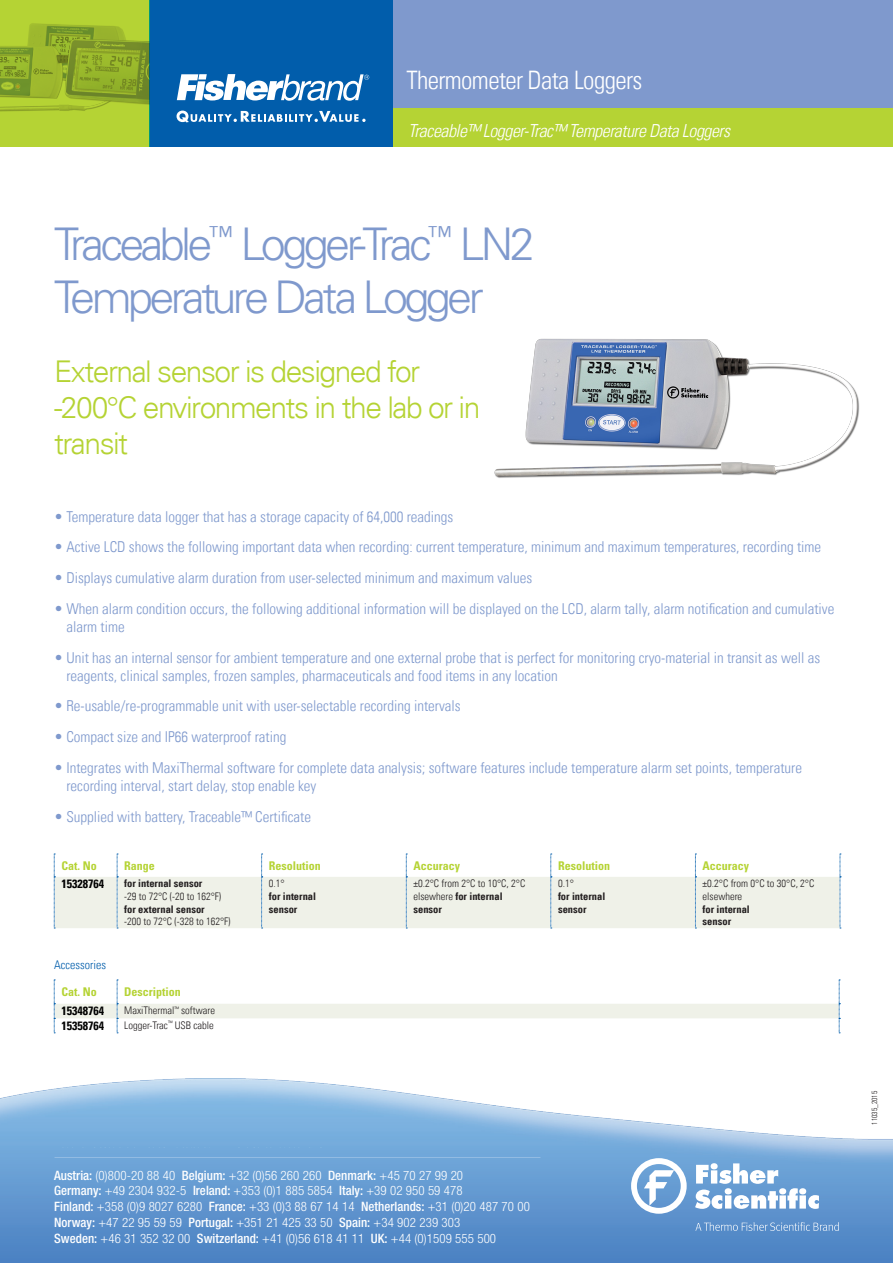
<style>
.page{position:relative;width:893px;height:1263px;background:#fff}
.page>*{position:absolute;margin:0;border:0;box-sizing:border-box;transform-origin:0 0}
.t1{font:300 45px/53.2px "Univers LT Std";letter-spacing:-.08em;color:#7f99cd}
.t2{font:300 30px/36px "Univers LT";letter-spacing:-.05em;color:#b5d334}
.t3{font:300 condensed 25.5px "Univers LT";letter-spacing:-.025em;color:#fff}
.t4{font:italic 300 condensed 18px "Univers LT";letter-spacing:-.025em;color:#fff}
.t5{font:300 condensed 15px/18px "Univers LT";color:#7f99cd}
.t6{font:300 condensed 12.9px/15.8px "Helvetica Neue LT Std";letter-spacing:.01em;color:#fff}
.t7{font:700 condensed 12px "Univers LT Std";color:#b5d334}
.t8{font:700 condensed 12px "Univers LT";color:#000}
.t9{font:300 condensed 12px "Univers LT";color:#015dab}
.Table_row{font:300 condensed 10.5px/12.6px "Univers LT";color:#231f20}
.Table_row-2{font:700 condensed 10.5px/12.6px "Univers LT";color:#231f20}
.t10{font:300 condensed 7.5px "Univers LT";color:#231f20}
.s1{font-weight:700}
.s2{font-weight:300}
.s3{font-weight:500}
</style>
<div class="page">
<div style="left:393px;top:0;width:500px;height:109px;background:#7f99cd"></div>
<div style="left:393px;top:109px;width:500px;height:38px;background:#b5d334"></div>
<div style="left:150px;top:0;width:243px;height:147px;background:#015dab"></div>
<svg style="left:177px;top:74px;width:192px;height:27px"></svg>
<svg style="left:177px;top:111px;width:189px;height:11px"></svg>
<div style="left:0;top:0;width:150px;height:147px;background:#b5d334"></div>
<img style="left:28px;top:23px;width:95px;height:17px">
<img style="left:0;top:40px;width:59px;height:72px">
<img style="left:59px;top:31px;width:91px;height:81px">
<img style="left:494px;top:338px;width:366px;height:140px">
<svg style="left:54px;top:854px;width:787px;height:75px"></svg>
<img style="left:0;top:1078px;width:893px;height:185px">
<svg style="left:695px;top:1222px;width:144px;height:9px"></svg>
<svg style="left:631px;top:1158px;width:56px;height:56px"></svg>
<svg style="left:695px;top:1163px;width:124px;height:46px"></svg>
<svg style="left:54px;top:980px;width:786px;height:53px"></svg>
<h3 class="t3" style="left:406px;top:65px;width:238px">Thermometer Data Loggers</h3>
<p class="t4" style="left:408px;top:120px;width:324px">Traceable™ Logger-Trac™ Temperature Data Loggers</p>
<p class="t1" style="left:54px;top:218px;width:482px">Traceable<sup>™</sup> Logger-Trac<sup>™</sup> LN2<br>Temperature Data Logger</p>
<p class="t2" style="left:54px;top:354px;width:428px">External sensor is designed for -200°C environments in the lab or in transit</p>
<p class="t5" style="left:54px;top:507px;width:401px">• Temperature data logger that has a storage capacity of 64,000 readings</p>
<p class="t5" style="left:54px;top:538px;width:769px">• Active LCD shows the following important data when recording: current temperature, minimum and maximum temperatures, recording time</p>
<p class="t5" style="left:54px;top:569px;width:480px">• Displays cumulative alarm duration from user-selected minimum and maximum values</p>
<p class="t5" style="left:66px;top:600px;width:769px;text-indent:-12px">• When alarm condition occurs, the following additional information will be displayed on the LCD, alarm tally, alarm notification and cumulative alarm time</p>
<p class="t5" style="left:66px;top:648px;width:755px;text-indent:-12px">• Unit has an internal sensor for ambient temperature and one external probe that is perfect for monitoring cryo-material in transit as well as reagents, clinical samples, frozen samples, pharmaceuticals and food items in any location</p>
<p class="t5" style="left:54px;top:697px;width:408px">• Re-usable/re-programmable unit with user-selectable recording intervals</p>
<p class="t5" style="left:54px;top:728px;width:234px">• Compact size and IP66 waterproof rating</p>
<p class="t5" style="left:66px;top:759px;width:737px;text-indent:-12px">• Integrates with MaxiThermal software for complete data analysis; software features include temperature alarm set points, temperature recording interval, start delay, stop enable key</p>
<p class="t5" style="left:54px;top:807px;width:259px">• Supplied with battery, Traceable™ Certificate</p>
<p class="t7" style="left:61px;top:858px;width:37px">Cat. No</p>
<p class="t7" style="left:124px;top:858px;width:32px">Range</p>
<p class="t7" style="left:269px;top:858px;width:54px">Resolution</p>
<p class="t7" style="left:413px;top:858px;width:48px">Accuracy</p>
<p class="t7" style="left:558px;top:858px;width:54px">Resolution</p>
<p class="t7" style="left:703px;top:858px;width:48px">Accuracy</p>
<p class="t8" style="left:61px;top:877px;width:44px">15328764</p>
<p class="Table_row-2" style="left:124px;top:877px;width:80px">for internal sensor</p>
<p class="Table_row" style="left:124px;top:890px;width:108px">-29 to 72°C (-20 to 162°F) <span class="s1">for external sensor<br></span>-200 to 72°C (-328 to 162°F)</p>
<p class="Table_row" style="left:413px;top:877px;width:113px">±0.2°C from 2°C to 10°C, 2°C elsewhere <span class="s1">for internal</span></p>
<p class="Table_row-2" style="left:413px;top:902px;width:30px">sensor</p>
<p class="Table_row" style="left:703px;top:877px;width:113px">±0.2°C from 0°C to 30°C, 2°C elsewhere<br><span class="s1">for internal</span></p>
<p class="Table_row-2" style="left:703px;top:915px;width:30px">sensor</p>
<p class="Table_row" style="left:269px;top:877px;width:17px">0.1°</p>
<p class="Table_row-2" style="left:269px;top:890px;width:49px">for internal</p>
<p class="Table_row-2" style="left:269px;top:902px;width:30px">sensor</p>
<p class="Table_row-2" style="left:558px;top:877px;width:49px"><span class="s2">0.1°<br></span>for internal</p>
<p class="Table_row-2" style="left:558px;top:902px;width:30px">sensor</p>
<p class="t9" style="left:54px;top:957px;width:53px">Accessories</p>
<p class="t7" style="left:61px;top:984px;width:37px">Cat. No</p>
<p class="t7" style="left:124px;top:984px;width:58px">Description</p>
<p class="t8" style="left:61px;top:1004px;width:44px">15348764</p>
<p class="Table_row" style="left:124px;top:1004px;width:92px">MaxiThermal<sup>™</sup> software</p>
<p class="t8" style="left:61px;top:1018px;width:44px">15358764</p>
<p class="Table_row" style="left:124px;top:1019px;width:91px">Logger-Trac<sup>™</sup> USB cable</p>
<p class="t6" style="left:54px;top:1167px;width:477px"><span class="s3">Austria:</span> (0)800-20 88 40 <span class="s3">Belgium:</span> +32 (0)56 260 260 <span class="s3">Denmark:</span> +45 70 27 99 20<br><span class="s3">Germany:</span> +49 2304 932-5 <span class="s3">Ireland:</span> +353 (0)1 885 5854 <span class="s3">Italy:</span> +39 02 950 59 478<br><span class="s3">Finland:</span> +358 (0)9 8027 6280 <span class="s3">France:</span> +33 (0)3 88 67 14 14 <span class="s3">Netherlands:</span> +31 (0)20 487 70 00<br><span class="s3">Norway:</span> +47 22 95 59 59 <span class="s3">Portugal:</span> +351 21 425 33 50 <span class="s3">Spain:</span> +34 902 239 303<br><span class="s3">Sweden:</span> +46 31 352 32 00 <span class="s3">Switzerland:</span> +41 (0)56 618 41 11 <span class="s3">UK:</span> +44 (0)1509 555 500</p>
<p class="t10" style="left:870px;top:1124px;width:35px;rotate:-90deg">11035_2015</p>
</div>
